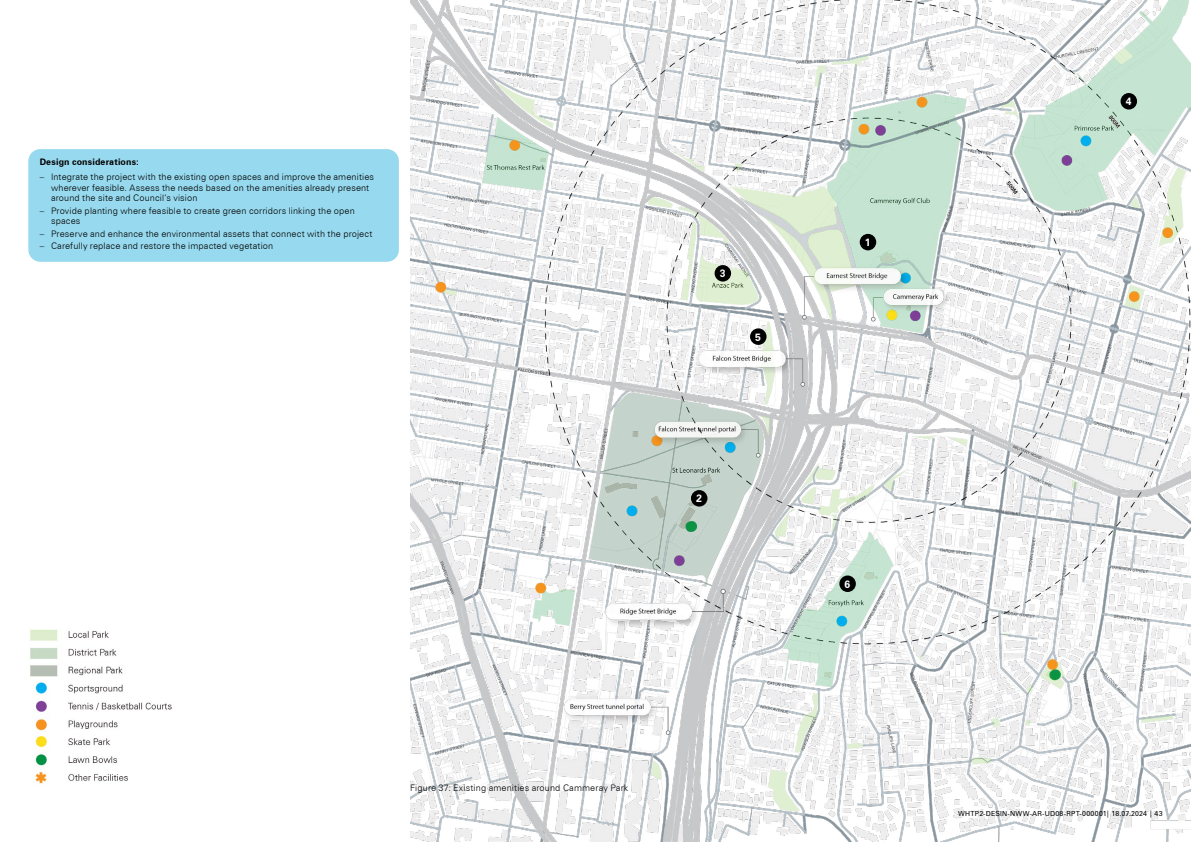
<style>
.page{position:relative;width:1191px;height:842px;background:#fff}
.page>*{position:absolute;margin:0;border:0;box-sizing:border-box;transform-origin:0 0}
.t1{font:700 10.5px "Zurich BT";color:#fff}
.t2{font:300 9px/10.8px "Zurich BT";letter-spacing:.015em;color:#000}
.DI___04a___Body_Bold{font:700 9px "Zurich BT";letter-spacing:.015em;color:#000}
.t3{font:7px "Zurich BT";letter-spacing:.03em;color:#000}
</style>
<div class="page">
<img style="left:30px;top:629px;width:142px;height:155px">
<img style="left:410px;top:1px;width:780px;height:840px">
<div style="left:28px;top:149px;width:371px;height:113px;background:#97d9ee;border-radius:12px"></div>
<div style="left:859px;top:234px;width:17px;height:16px;background:#000;border-radius:50%"></div>
<div style="left:691px;top:490px;width:16px;height:16px;background:#000;border-radius:50%"></div>
<div style="left:714px;top:265px;width:17px;height:17px;background:#000;border-radius:50%"></div>
<div style="left:1120px;top:93px;width:17px;height:17px;background:#000;border-radius:50%"></div>
<div style="left:750px;top:328px;width:16px;height:17px;background:#000;border-radius:50%"></div>
<div style="left:839px;top:575px;width:17px;height:17px;background:#000;border-radius:50%"></div>
<p class="DI___04a___Body_Bold" style="left:40px;top:156px;width:101px">Design considerations:</p>
<p class="t2" style="left:51px;top:171px;width:324px;text-indent:-11px">– Integrate the project with the existing open spaces and improve the amenities wherever feasible. Assess the needs based on the amenities already present around the site and Council’s vision</p>
<p class="t2" style="left:51px;top:205px;width:305px;text-indent:-11px">– Provide planting where feasible to create green corridors linking the open spaces</p>
<p class="t2" style="left:40px;top:228px;width:334px">– Preserve and enhance the environmental assets that connect with the project</p>
<p class="t2" style="left:40px;top:240px;width:235px">– Carefully replace and restore the impacted vegetation</p>
<p class="t1" style="left:719px;top:267px;width:7px">3</p>
<p class="t1" style="left:755px;top:330px;width:7px">5</p>
<p class="t1" style="left:696px;top:492px;width:7px">2</p>
<p class="t2" style="left:410px;top:782px;width:220px">Figure 37: Existing amenities around Cammeray Park</p>
<p class="t1" style="left:865px;top:236px;width:7px">1</p>
<p class="t1" style="left:844px;top:578px;width:7px">6</p>
<p class="t1" style="left:1125px;top:95px;width:7px">4</p>
<p class="t3" style="left:958px;top:809px;width:206px">WHTP2-DESIN-NWW-AR-UD08-RPT-000001| 18.07.2024 | 43</p>
</div>
